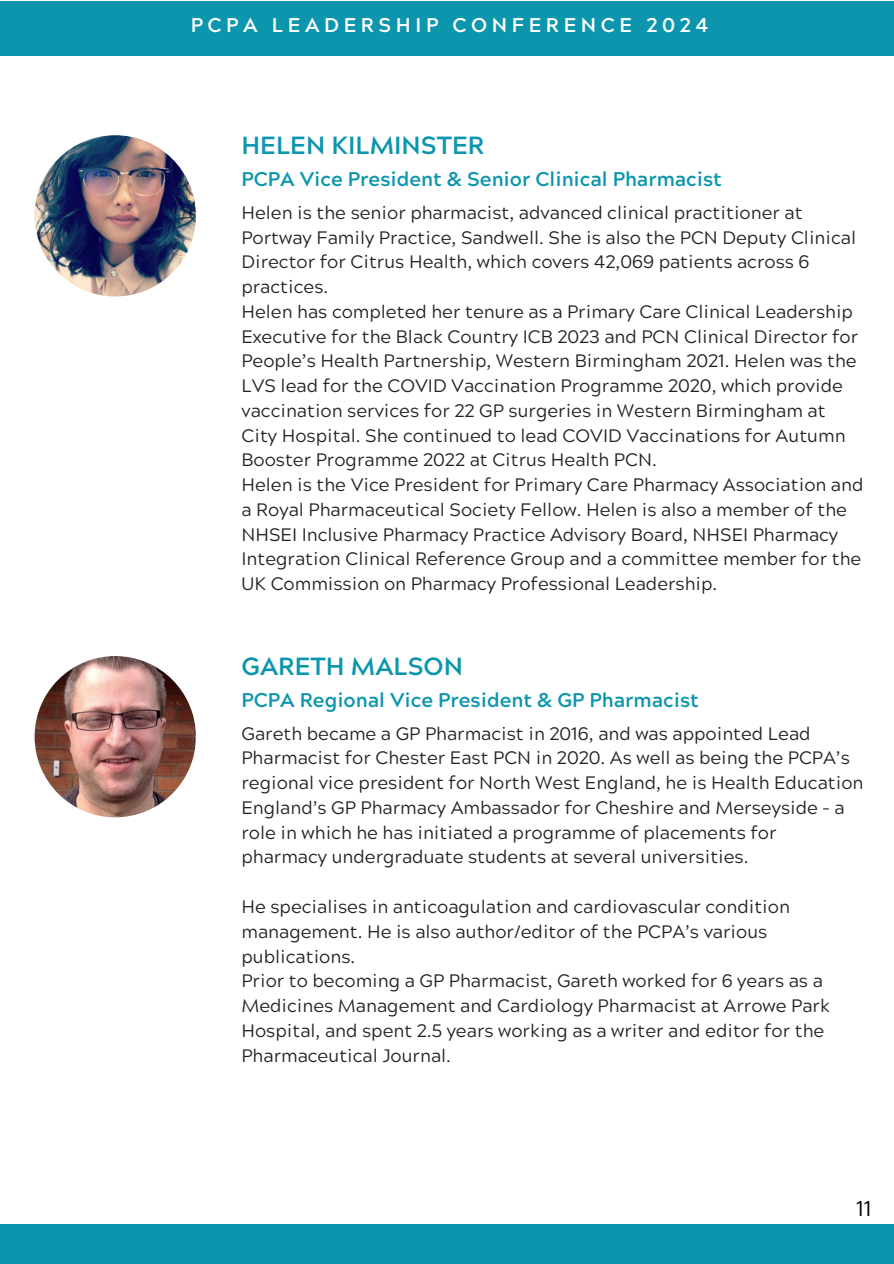
<style>
.page{position:relative;width:894px;height:1264px;background:#fff}
.page>*{position:absolute;margin:0;border:0;box-sizing:border-box;transform-origin:0 0}
.t1{font:700 24.75px "Acherus Grotesque";color:#0b96ae}
.t2{font:21.45px "Acherus Grotesque";color:#000}
.t3{font:700 19.8px "Acherus Grotesque";color:#0b96ae}
.t4{font:700 19.8px "Acherus Grotesque";letter-spacing:.23em;color:#fff}
.t5{font:18px/24.8px "Acherus Grotesque";color:#212227}
</style>
<div class="page">
<div style="left:0;top:1224px;width:893px;height:39px;background:#0b96ae"></div>
<div style="left:0;top:1px;width:893px;height:54px;background:#0b96ae"></div>
<img style="left:35px;top:135px;width:161px;height:161px;border-radius:50%">
<img style="left:35px;top:656px;width:161px;height:161px;border-radius:50%">
<h1 class="t4" style="left:191px;top:17px;width:519px">PCPA LEADERSHIP CONFERENCE 2024</h1>
<h1 class="t1" style="left:241px;top:136px;width:244px">HELEN KILMINSTER</h1>
<h3 class="t3" style="left:241px;top:171px;width:482px">PCPA Vice President &amp; Senior Clinical Pharmacist</h3>
<p class="t5" style="left:241px;top:203px;width:616px">Helen is the senior pharmacist, advanced clinical practitioner at Portway Family Practice, Sandwell. She is also the PCN Deputy Clinical Director for Citrus Health, which covers 42,069 patients across 6 practices.</p>
<p class="t5" style="left:241px;top:302px;width:618px">Helen has completed her tenure as a Primary Care Clinical Leadership Executive for the Black Country ICB 2023 and PCN Clinical Director for People’s Health Partnership, Western Birmingham 2021. Helen was the LVS lead for the COVID Vaccination Programme 2020, which provide vaccination services for 22 GP surgeries in Western Birmingham at City Hospital. She continued to lead COVID Vaccinations for Autumn Booster Programme 2022 at Citrus Health PCN.</p>
<p class="t5" style="left:241px;top:475px;width:623px">Helen is the Vice President for Primary Care Pharmacy Association and a Royal Pharmaceutical Society Fellow. Helen is also a member of the NHSEI Inclusive Pharmacy Practice Advisory Board, NHSEI Pharmacy Integration Clinical Reference Group and a committee member for the UK Commission on Pharmacy Professional Leadership.</p>
<h1 class="t1" style="left:241px;top:656px;width:223px">GARETH MALSON</h1>
<h3 class="t3" style="left:241px;top:692px;width:459px">PCPA Regional Vice President &amp; GP Pharmacist</h3>
<p class="t5" style="left:241px;top:723px;width:623px">Gareth became a GP Pharmacist in 2016, and was appointed Lead Pharmacist for Chester East PCN in 2020. As well as being the PCPA’s regional vice president for North West England, he is Health Education England’s GP Pharmacy Ambassador for Cheshire and Merseyside – a role in which he has initiated a programme of placements for pharmacy undergraduate students at several universities.</p>
<p class="t5" style="left:241px;top:896px;width:550px">He specialises in anticoagulation and cardiovascular condition management. He is also author/editor of the PCPA’s various publications.</p>
<p class="t5" style="left:241px;top:971px;width:590px">Prior to becoming a GP Pharmacist, Gareth worked for 6 years as a Medicines Management and Cardiology Pharmacist at Arrowe Park Hospital, and spent 2.5 years working as a writer and editor for the Pharmaceutical Journal.</p>
<p class="t2" style="left:855px;top:1199px;width:17px">11</p>
</div>
